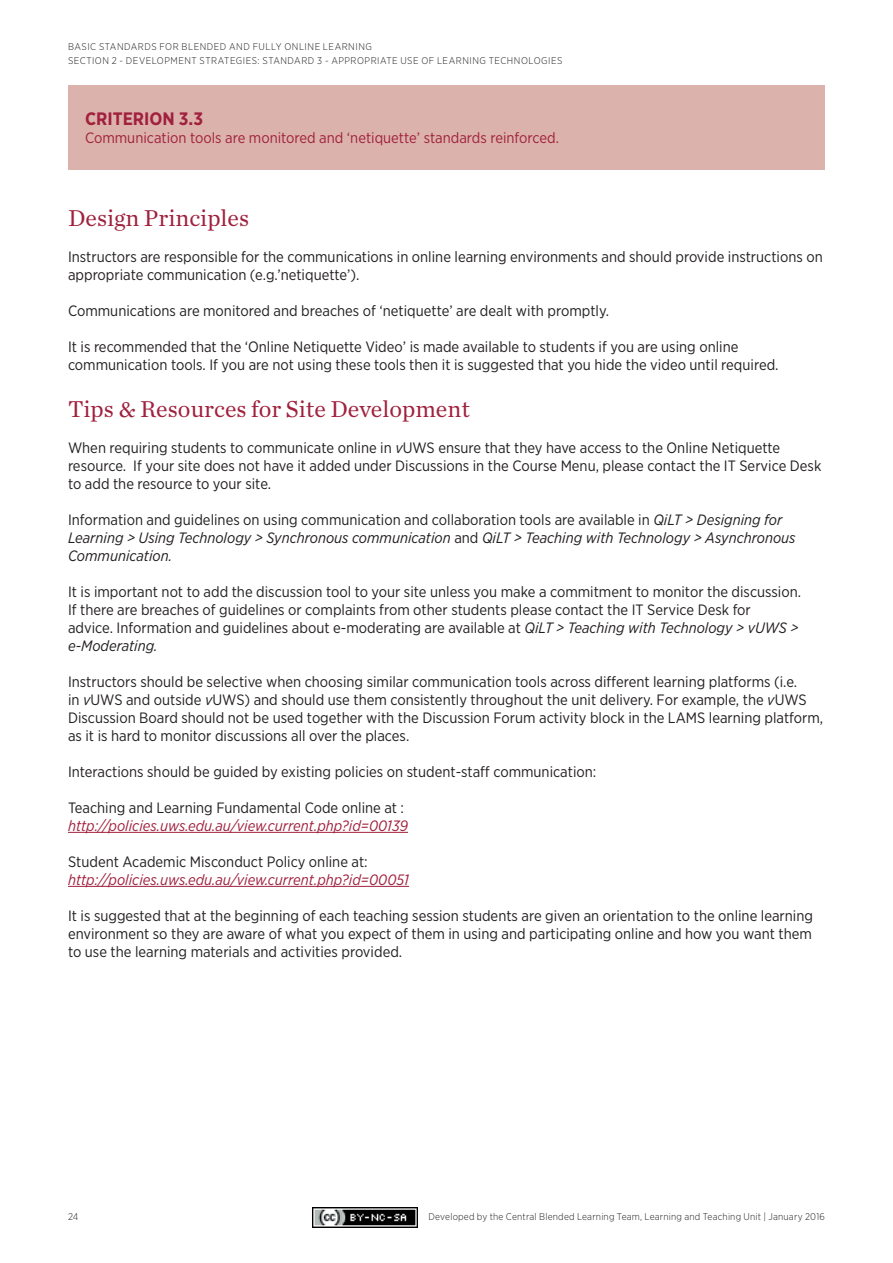
<style>
.page{position:relative;width:893px;height:1263px;background:#fff}
.page>*{position:absolute;margin:0;border:0;box-sizing:border-box;transform-origin:0 0}
.t1{font:24px "Chronicle Text G1";color:#a0213d}
.t2{font:700 18px "Gotham Narrow";color:#a0213d}
.t3{font:15px/18px "Gotham Narrow";color:#231f20}
.t4{font:italic 15px/18px "Gotham Narrow";color:#231f20}
.t5{font:italic 15px "Gotham Narrow";color:#a0213d}
.t6{font:15px "Gotham Narrow";color:#a0213d}
.t7{font:300 9.75px/13.2px "Gotham Narrow";letter-spacing:.045em;color:#231f20}
.t8{font:300 9.75px "Gotham Narrow";letter-spacing:.02em;color:#231f20}
.s1{font-style:italic}
.s2{font-style:normal}
</style>
<div class="page">
<img style="left:312px;top:1208px;width:106px;height:19px">
<hr style="left:68px;top:832px;width:340px;height:1px;background:#a0213d">
<hr style="left:68px;top:886px;width:341px;height:1px;background:#a0213d">
<div style="left:68px;top:85px;width:757px;height:84px;background:#dcb2ac"></div>
<p class="t7" style="left:68px;top:40px;width:496px">BASIC STANDARDS FOR BLENDED AND FULLY ONLINE LEARNING<br>SECTION 2 - DEVELOPMENT STRATEGIES: STANDARD 3 - APPROPRIATE USE OF LEARNING TECHNOLOGIES</p>
<p class="t2" style="left:85px;top:108px;width:120px">CRITERION 3.3</p>
<p class="t6" style="left:85px;top:129px;width:475px">Communication tools are monitored and ‘netiquette’ standards reinforced.</p>
<h1 class="t1" style="left:68px;top:200px;width:183px">Design Principles</h1>
<p class="t3" style="left:68px;top:247px;width:756px">Instructors are responsible for the communications in online learning environments and should provide instructions on appropriate communication (e.g.’netiquette’).</p>
<p class="t3" style="left:68px;top:301px;width:542px">Communications are monitored and breaches of ‘netiquette’ are dealt with promptly.</p>
<p class="t3" style="left:68px;top:337px;width:712px">It is recommended that the ‘Online Netiquette Video’ is made available to students if you are using online communication tools. If you are not using these tools then it is suggested that you hide the video until required.</p>
<h1 class="t1" style="left:68px;top:391px;width:404px">Tips &amp; Resources for Site Development</h1>
<p class="t3" style="left:68px;top:438px;width:755px">When requiring students to communicate online in <span class="s1">v</span>UWS ensure that they have access to the Online Netiquette resource. If your site does not have it added under Discussions in the Course Menu, please contact the IT Service Desk to add the resource to your site.</p>
<p class="t4" style="left:68px;top:510px;width:729px"><span class="s2">Information and guidelines on using communication and collaboration tools are available in</span> QiLT &gt; Designing for<br>Learning &gt; Using Technology &gt; Synchronous communication <span class="s2">and</span> QiLT &gt; Teaching with Technology &gt; Asynchronous<br>Communication.</p>
<p class="t3" style="left:68px;top:582px;width:735px">It is important not to add the discussion tool to your site unless you make a commitment to monitor the discussion.<br>If there are breaches of guidelines or complaints from other students please contact the IT Service Desk for<br>advice. Information and guidelines about e-moderating are available at <span class="s1">QiLT &gt; Teaching with Technology &gt; vUWS &gt; e-Moderating.</span></p>
<p class="t3" style="left:68px;top:672px;width:757px">Instructors should be selective when choosing similar communication tools across different learning platforms (i.e.<br>in <span class="s1">v</span>UWS and outside <span class="s1">v</span>UWS) and should use them consistently throughout the unit delivery. For example, the <span class="s1">v</span>UWS Discussion Board should not be used together with the Discussion Forum activity block in the LAMS learning platform, as it is hard to monitor discussions all over the places.</p>
<p class="t3" style="left:68px;top:762px;width:530px">Interactions should be guided by existing policies on student-staff communication:</p>
<p class="t3" style="left:68px;top:798px;width:338px">Teaching and Learning Fundamental Code online at :</p>
<p class="t5" style="left:68px;top:816px;width:341px">http://policies.uws.edu.au/view.current.php?id=00139</p>
<p class="t3" style="left:68px;top:852px;width:301px">Student Academic Misconduct Policy online at:</p>
<p class="t5" style="left:68px;top:870px;width:343px">http://policies.uws.edu.au/view.current.php?id=00051</p>
<p class="t3" style="left:68px;top:906px;width:746px;text-align:justify">It is suggested that at the beginning of each teaching session students are given an orientation to the online learning environment so they are aware of what you expect of them in using and participating online and how you want them to use the learning materials and activities provided.</p>
<p class="t7" style="left:68px;top:1210px;width:12px">24</p>
<p class="t8" style="left:429px;top:1211px;width:398px">Developed by the Central Blended Learning Team, Learning and Teaching Unit | January 2016</p>
</div>
